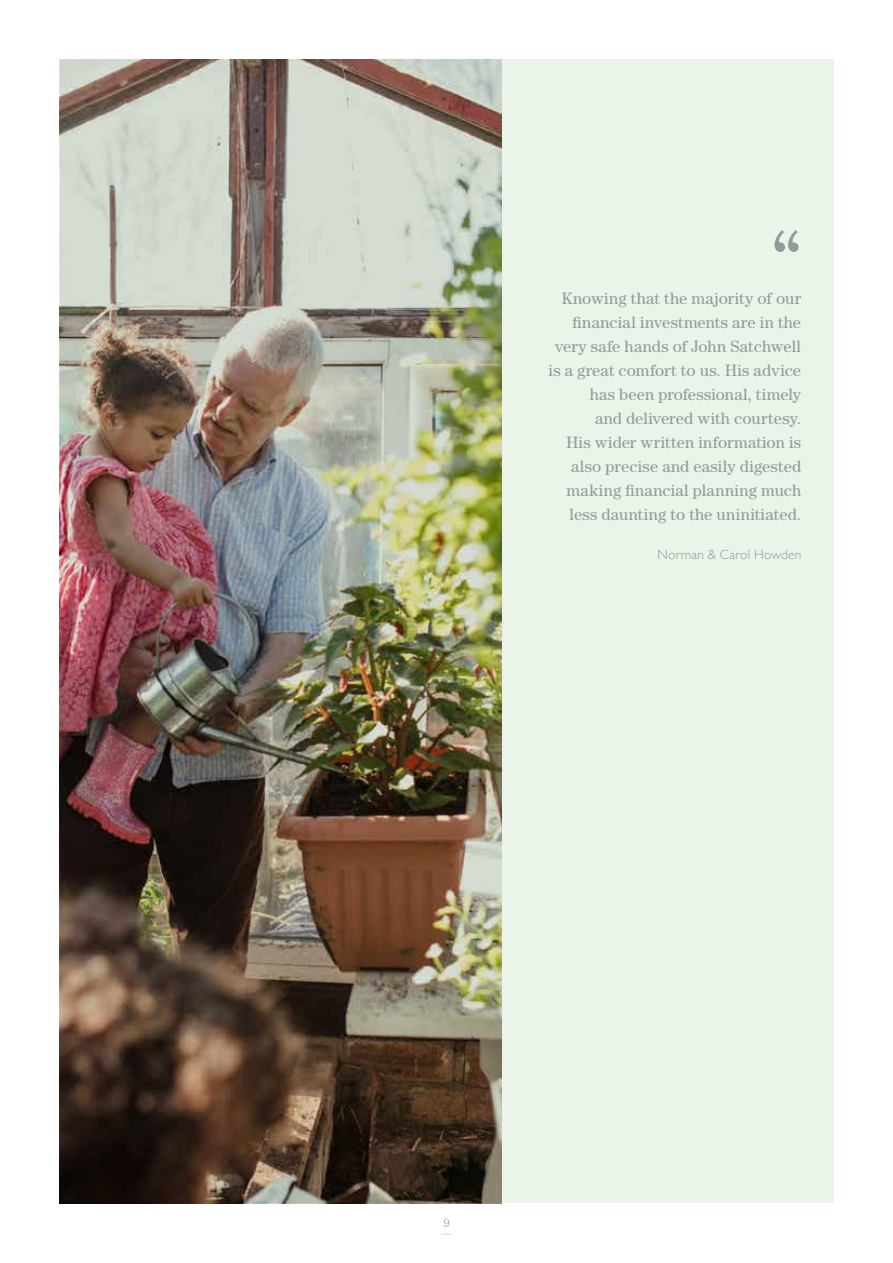
<style>
.page{position:relative;width:893px;height:1263px;background:#fff}
.page>*{position:absolute;margin:0;border:0;box-sizing:border-box;transform-origin:0 0}
.t1{font:81px "Century";color:#8f9c9c}
.t2{font:16.5px/24px "Century";letter-spacing:.01em;color:#8f9c9c;text-align:right}
.t3{font:300 13.5px "Gill Sans";letter-spacing:.02em;color:#8f9c9c}
.t4{font:300 12px "Century";color:#8f9c9c}
</style>
<div class="page">
<img style="left:60px;top:60px;width:773px;height:1143px">
<svg style="left:441px;top:1233px;width:11px;height:2px"></svg>
<h1 class="t1" style="left:771px;top:213px;width:33px">“</h1>
<p class="t2" style="left:548px;top:286px;width:254px">Knowing that the majority of our financial investments are in the very safe hands of John Satchwell is a great comfort to us. His advice has been professional, timely<br>and delivered with courtesy.<br>His wider written information is also precise and easily digested making financial planning much less daunting to the uninitiated.</p>
<p class="t3" style="left:658px;top:544px;width:145px">Norman &amp; Carol Howden</p>
<p class="t4" style="left:443px;top:1216px;width:8px">9</p>
</div>
